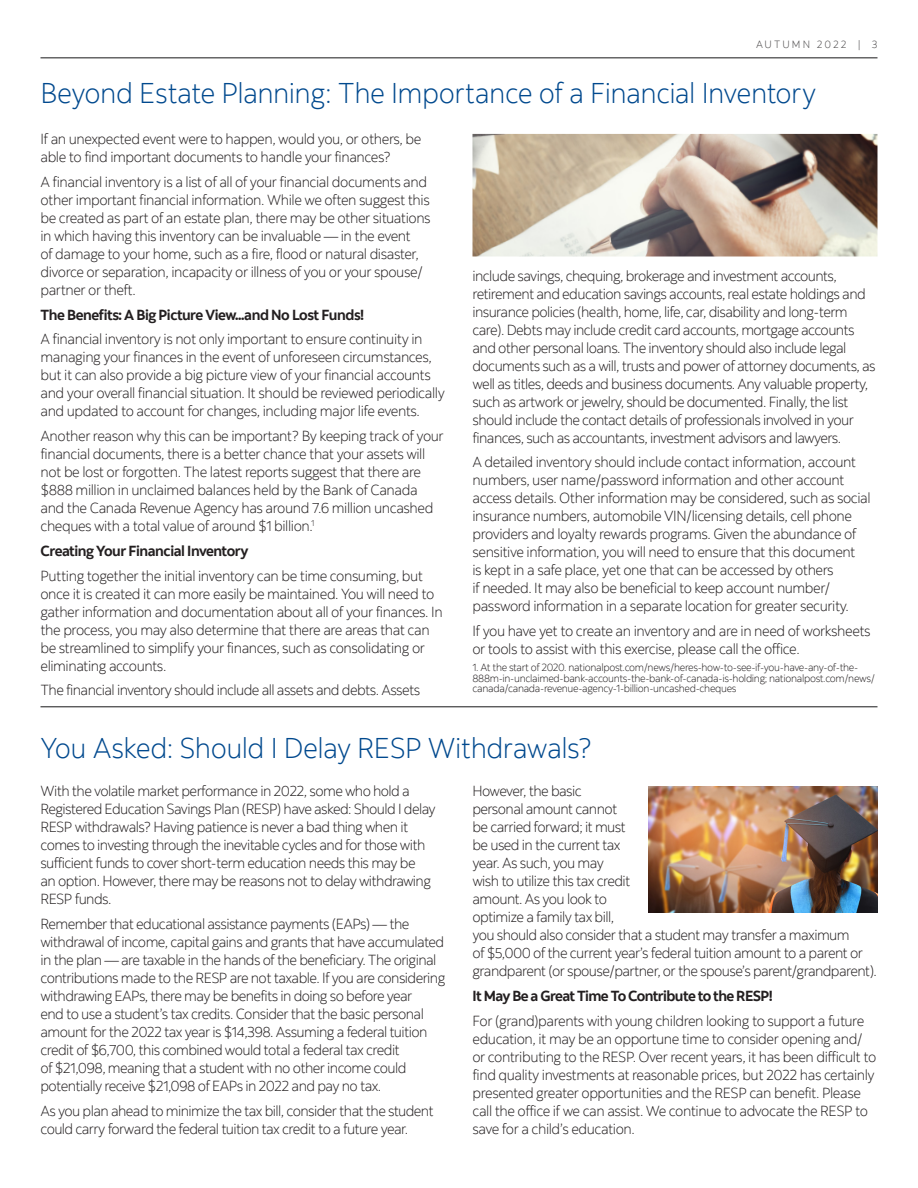
<style>
.page{position:relative;width:918px;height:1188px;background:#fff}
.page>*{position:absolute;margin:0;border:0;box-sizing:border-box;transform-origin:0 0}
.Headline{font:300 28.5px "Scotia";letter-spacing:-.02em;color:#01498e}
.Body{font:300 14.55px/18px "Scotia";letter-spacing:-.04em;color:#231f20}
.Body-2{font:700 14.55px "Scotia";letter-spacing:-.03em;color:#231f20}
.Body-3{font:300 10.5px/10.5px "Scotia";letter-spacing:-.03em;color:#231f20}
.t1{font:300 10.5px "Scotia";letter-spacing:.2em;color:#464445}
</style>
<div class="page">
<hr style="left:40px;top:707px;width:838px;height:1px;background:#181719">
<img style="left:472px;top:134px;width:406px;height:122px">
<hr style="left:40px;top:58px;width:838px;height:1px;background:#181719">
<img style="left:648px;top:786px;width:229px;height:126px">
<p class="t1" style="left:756px;top:38px;width:123px">AUTUMN 2022 | 3</p>
<p class="Headline" style="left:40px;top:76px;width:777px">Beyond Estate Planning: The Importance of a Financial Inventory</p>
<p class="Body" style="left:40px;top:130px;width:382px">If an unexpected event were to happen, would you, or others, be able to find important documents to handle your finances?</p>
<p class="Body" style="left:40px;top:173px;width:392px">A financial inventory is a list of all of your financial documents and other important financial information. While we often suggest this be created as part of an estate plan, there may be other situations in which having this inventory can be invaluable — in the event<br>of damage to your home, such as a fire, flood or natural disaster, divorce or separation, incapacity or illness of you or your spouse/ partner or theft.</p>
<p class="Body-2" style="left:40px;top:305px;width:325px">The Benefits: A Big Picture View...and No Lost Funds!</p>
<p class="Body" style="left:40px;top:330px;width:406px">A financial inventory is not only important to ensure continuity in managing your finances in the event of unforeseen circumstances, but it can also provide a big picture view of your financial accounts and your overall financial situation. It should be reviewed periodically and updated to account for changes, including major life events.</p>
<p class="Body" style="left:40px;top:427px;width:405px">Another reason why this can be important? By keeping track of your financial documents, there is a better chance that your assets will not be lost or forgotten. The latest reports suggest that there are $888 million in unclaimed balances held by the Bank of Canada and the Canada Revenue Agency has around 7.6 million uncashed cheques with a total value of around $1 billion.<sup>1</sup></p>
<p class="Body-2" style="left:40px;top:542px;width:210px">Creating Your Financial Inventory</p>
<p class="Body" style="left:40px;top:566px;width:404px">Putting together the initial inventory can be time consuming, but once it is created it can more easily be maintained. You will need to gather information and documentation about all of your finances. In the process, you may also determine that there are areas that can be streamlined to simplify your finances, such as consolidating or eliminating accounts.</p>
<p class="Body" style="left:40px;top:681px;width:381px">The financial inventory should include all assets and debts. Assets</p>
<p class="Body" style="left:472px;top:266px;width:405px">include savings, chequing, brokerage and investment accounts, retirement and education savings accounts, real estate holdings and insurance policies (health, home, life, car, disability and long-term care). Debts may include credit card accounts, mortgage accounts and other personal loans. The inventory should also include legal documents such as a will, trusts and power of attorney documents, as well as titles, deeds and business documents. Any valuable property, such as artwork or jewelry, should be documented. Finally, the list should include the contact details of professionals involved in your finances, such as accountants, investment advisors and lawyers.</p>
<p class="Body" style="left:472px;top:453px;width:400px">A detailed inventory should include contact information, account numbers, user name/password information and other account access details. Other information may be considered, such as social insurance numbers, automobile VIN/licensing details, cell phone providers and loyalty rewards programs. Given the abundance of sensitive information, you will need to ensure that this document<br>is kept in a safe place, yet one that can be accessed by others<br>if needed. It may also be beneficial to keep account number/ password information in a separate location for greater security.</p>
<p class="Body" style="left:472px;top:622px;width:400px">If you have yet to create an inventory and are in need of worksheets or tools to assist with this exercise, please call the office.</p>
<p class="Body-3" style="left:472px;top:662px;width:404px">1. At the start of 2020. nationalpost.com/news/heres-how-to-see-if-you-have-any-of-the-<br>888m-in-unclaimed-bank-accounts-the-bank-of-canada-is-holding; nationalpost.com/news/ canada/canada-revenue-agency-1-billion-uncashed-cheques</p>
<p class="Headline" style="left:40px;top:731px;width:554px">You Asked: Should I Delay RESP Withdrawals?</p>
<p class="Body" style="left:40px;top:782px;width:397px">With the volatile market performance in 2022, some who hold a Registered Education Savings Plan (RESP) have asked: Should I delay RESP withdrawals? Having patience is never a bad thing when it comes to investing through the inevitable cycles and for those with sufficient funds to cover short-term education needs this may be<br>an option. However, there may be reasons not to delay withdrawing RESP funds.</p>
<p class="Body" style="left:40px;top:915px;width:406px">Remember that educational assistance payments (EAPs) — the withdrawal of income, capital gains and grants that have accumulated in the plan — are taxable in the hands of the beneficiary. The original contributions made to the RESP are not taxable. If you are considering withdrawing EAPs, there may be benefits in doing so before year<br>end to use a student’s tax credits. Consider that the basic personal amount for the 2022 tax year is $14,398. Assuming a federal tuition credit of $6,700, this combined would total a federal tax credit<br>of $21,098, meaning that a student with no other income could potentially receive $21,098 of EAPs in 2022 and pay no tax.</p>
<p class="Body" style="left:40px;top:1101px;width:395px">As you plan ahead to minimize the tax bill, consider that the student could carry forward the federal tuition tax credit to a future year.</p>
<p class="Body" style="left:472px;top:782px;width:406px">However, the basic<br>personal amount cannot<br>be carried forward; it must<br>be used in the current tax<br>year. As such, you may<br>wish to utilize this tax credit<br>amount. As you look to<br>optimize a family tax bill,<br>you should also consider that a student may transfer a maximum<br>of $5,000 of the current year’s federal tuition amount to a parent or grandparent (or spouse/partner, or the spouse’s parent/grandparent).</p>
<p class="Body-2" style="left:472px;top:987px;width:302px">It May Be a Great Time To Contribute to the RESP!</p>
<p class="Body" style="left:472px;top:1011px;width:405px">For (grand)parents with young children looking to support a future education, it may be an opportune time to consider opening and/ or contributing to the RESP. Over recent years, it has been difficult to find quality investments at reasonable prices, but 2022 has certainly presented greater opportunities and the RESP can benefit. Please call the office if we can assist. We continue to advocate the RESP to save for a child’s education.</p>
</div>
